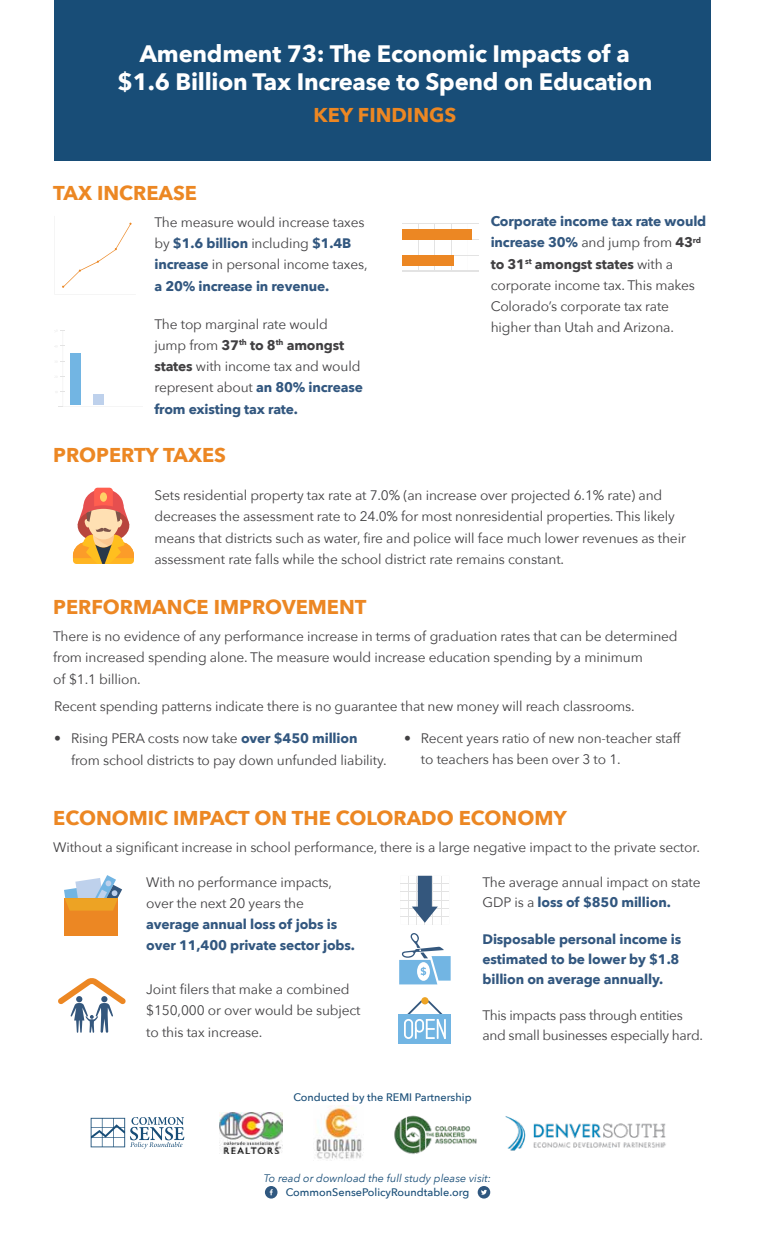
<style>
.page{position:relative;width:765px;height:1260px;background:#fff}
.page>*{position:absolute;margin:0;border:0;box-sizing:border-box;transform-origin:0 0}
.t1{font:700 23.75px/27.5px "Avenir Next";letter-spacing:-.01em;color:#fff;text-align:center}
.t2{font:700 20px "Avenir Next";color:#ec8723}
.t3{font:13.75px/21.2px "Avenir Next";letter-spacing:-.01em;color:#414042}
.t4{font:700 13.75px/20px "Avenir Next";letter-spacing:-.01em;color:#32577f}
.t5{font:500 10.88px "Avenir Next";color:#184d77}
.t6{font:italic 10.88px "Avenir Next";color:#184d77}
.s1{font-weight:700;color:#32577f}
.s2{font-weight:700}
</style>
<div class="page">
<div style="left:54px;top:0;width:657px;height:160px;background:#184d77"></div>
<svg style="left:62px;top:222px;width:70px;height:66px"></svg>
<svg style="left:54px;top:330px;width:50px;height:77px"></svg>
<hr style="left:402px;top:255px;width:77px;height:1px;background:#e3e3e3">
<hr style="left:402px;top:239px;width:77px;height:1px;background:#e3e3e3">
<hr style="left:467px;top:224px;width:1px;height:47px;background:#e3e3e3">
<hr style="left:451px;top:224px;width:1px;height:47px;background:#e3e3e3">
<hr style="left:435px;top:224px;width:1px;height:47px;background:#e3e3e3">
<hr style="left:419px;top:224px;width:1px;height:47px;background:#e3e3e3">
<div style="left:402px;top:255px;width:52px;height:10px;background:#ec8723"></div>
<div style="left:402px;top:230px;width:69px;height:10px;background:#ec8723"></div>
<hr style="left:402px;top:271px;width:77px;height:1px;background:#e3e3e3">
<hr style="left:402px;top:224px;width:77px;height:1px;background:#e3e3e3">
<svg style="left:265px;top:1186px;width:13px;height:13px"></svg>
<svg style="left:478px;top:1186px;width:12px;height:13px"></svg>
<svg style="left:91px;top:1117px;width:93px;height:32px"></svg>
<img style="left:505px;top:1116px;width:161px;height:35px">
<img style="left:316px;top:1105px;width:48px;height:56px">
<img style="left:220px;top:1112px;width:63px;height:42px">
<img style="left:394px;top:1115px;width:83px;height:39px">
<div style="left:65px;top:898px;width:53px;height:37px;background:#ec8723"></div>
<svg style="left:64px;top:875px;width:58px;height:48px"></svg>
<svg style="left:399px;top:933px;width:52px;height:51px"></svg>
<svg style="left:400px;top:876px;width:49px;height:48px"></svg>
<svg style="left:58px;top:978px;width:68px;height:55px"></svg>
<svg style="left:421px;top:997px;width:8px;height:7px"></svg>
<div style="left:399px;top:1014px;width:52px;height:30px;background:#72b5e3"></div>
<svg style="left:404px;top:1000px;width:42px;height:39px"></svg>
<svg style="left:73px;top:488px;width:61px;height:76px"></svg>
<h1 class="t1" style="left:118px;top:40px;width:536px">Amendment 73: The Economic Impacts of a $1.6 Billion Tax Increase to Spend on Education</h1>
<h2 class="t2" style="left:314px;top:98px;width:144px">KEY FINDINGS</h2>
<h2 class="t2" style="left:53px;top:176px;width:145px">TAX INCREASE</h2>
<p class="t3" style="left:154px;top:211px;width:215px">The measure would increase taxes by <span class="s1">$1.6 billion</span> including <span class="s1">$1.4B increase</span> in personal income taxes, <span class="s1">a 20% increase in revenue.</span></p>
<p class="t3" style="left:154px;top:313px;width:210px">The top marginal rate would jump from <span class="s2">37</span><sup>th</sup> <span class="s2">to 8</span><sup>th</sup> <span class="s2">amongst states</span> with income tax and would represent about <span class="s1">an 80% increase from existing tax rate.</span></p>
<p class="t3" style="left:491px;top:210px;width:217px"><span class="s1">Corporate income tax rate would increase 30%</span> and jump from <span class="s2">43</span><sup>rd </sup><span class="s2">to 31</span><sup>st</sup> <span class="s2">amongst states</span> with a corporate income tax. This makes<br>Colorado’s corporate tax rate higher than Utah and Arizona.</p>
<h2 class="t2" style="left:53px;top:438px;width:174px">PROPERTY TAXES</h2>
<p class="t3" style="left:154px;top:484px;width:533px">Sets residential property tax rate at 7.0% (an increase over projected 6.1% rate) and decreases the assessment rate to 24.0% for most nonresidential properties. This likely means that districts such as water, fire and police will face much lower revenues as their assessment rate falls while the school district rate remains constant.</p>
<h2 class="t2" style="left:53px;top:590px;width:315px">PERFORMANCE IMPROVEMENT</h2>
<p class="t3" style="left:53px;top:625px;width:626px">There is no evidence of any performance increase in terms of graduation rates that can be determined from increased spending alone. The measure would increase education spending by a minimum<br>of $1.1 billion.</p>
<p class="t3" style="left:54px;top:695px;width:582px">Recent spending patterns indicate there is no guarantee that new money will reach classrooms.</p>
<p class="t3" style="left:71px;top:727px;width:317px;text-indent:-17px">• Rising PERA costs now take <span class="s1">over $450 million </span>from school districts to pay down unfunded liability.</p>
<p class="t3" style="left:421px;top:727px;width:261px;text-indent:-17px">• Recent years ratio of new non-teacher staff to teachers has been over 3 to 1.</p>
<h2 class="t2" style="left:53px;top:800px;width:515px">ECONOMIC IMPACT ON THE COLORADO ECONOMY</h2>
<p class="t3" style="left:53px;top:836px;width:648px">Without a significant increase in school performance, there is a large negative impact to the private sector.</p>
<p class="t3" style="left:146px;top:871px;width:187px">With no performance impacts, over the next 20 years the</p>
<p class="t4" style="left:146px;top:914px;width:210px;line-height:21.2px">average annual loss of jobs is over 11,400 private sector jobs.</p>
<p class="t3" style="left:146px;top:978px;width:216px">Joint filers that make a combined $150,000 or over would be subject to this tax increase.</p>
<p class="t3" style="left:483px;top:871px;width:220px;line-height:20px">The average annual impact on state<br>GDP is a <span class="s1">loss of $850 million.</span></p>
<p class="t4" style="left:483px;top:929px;width:200px">Disposable personal income is estimated to be lower by $1.8 billion on average annually.</p>
<p class="t3" style="left:483px;top:1005px;width:222px;line-height:20px">This impacts pass through entities and small businesses especially hard.</p>
<p class="t5" style="left:293px;top:1088px;width:180px">Conducted by the REMI Partnership</p>
<p class="t6" style="left:264px;top:1169px;width:229px">To read or download the full study please visit:</p>
<p class="t5" style="left:286px;top:1183px;width:185px">CommonSensePolicyRoundtable.org</p>
</div>
